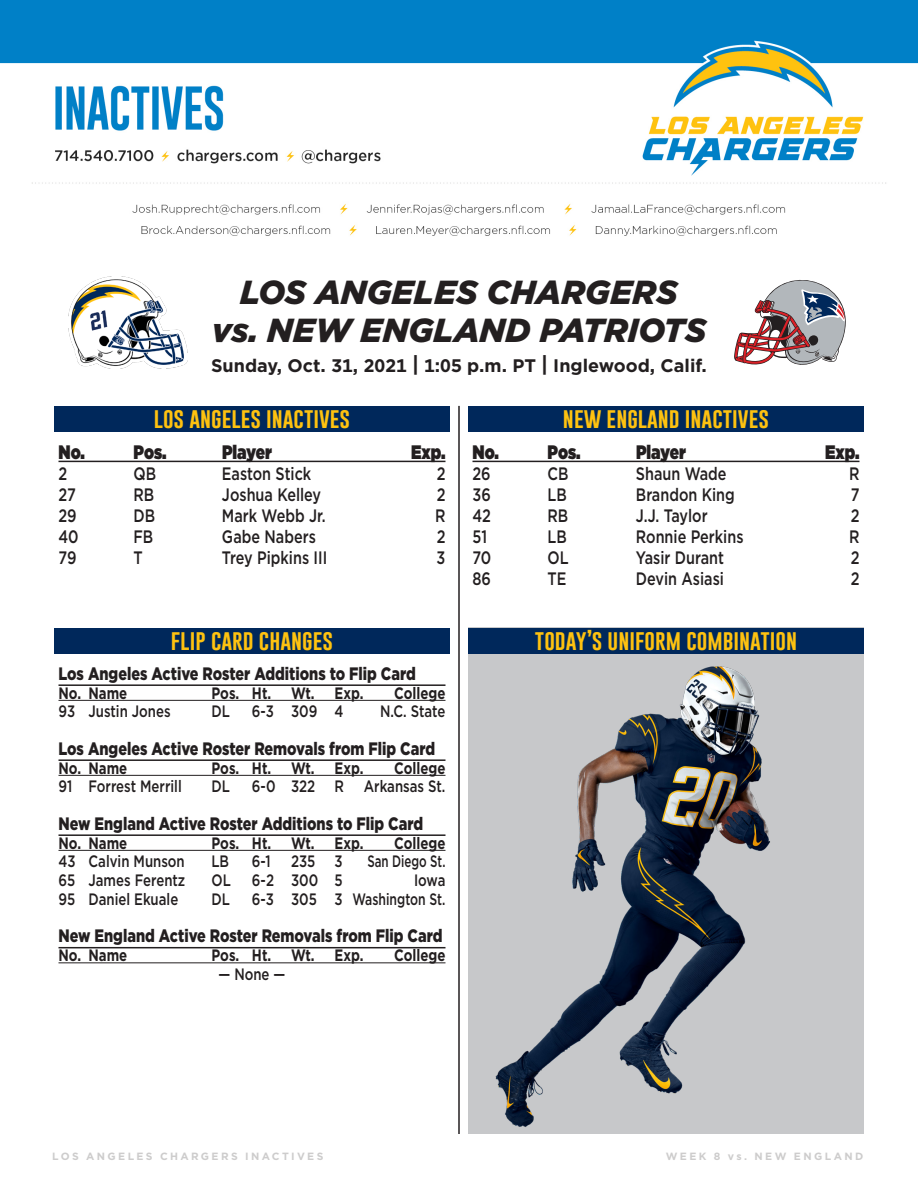
<style>
.page{position:relative;width:918px;height:1188px;background:#fff}
.page>*{position:absolute;margin:0;border:0;box-sizing:border-box;transform-origin:0 0}
.t1{font:italic 900 33.3px "Gotham";color:#231f20}
.t2{font:21px "Gobold";color:#fec210}
.t3{font:900 19.5px "Gotham";color:#231f20;scale:.8 1}
.t4{font:700 18.15px "Gotham";color:#231f20}
.t5{font:500 18px "Gotham";color:#231f20;scale:.8 1}
.t6{font:900 18px "Gotham";color:#231f20;scale:.8 1}
.t7{font:500 16.5px "Gotham";color:#231f20;scale:.8 1}
.t8{font:700 16.5px "Gotham";color:#231f20;scale:.8 1}
.t9{font:500 16.5px "Gotham";color:#231f20;scale:.7 1}
.t10{font:700 10.5px "Gotham";letter-spacing:.23em;color:#cdcccc}
.s1{font-size:21.15px}
</style>
<div class="page">
<img style="left:468px;top:654px;width:396px;height:475px">
<img style="left:0;top:0;width:918px;height:236px">
<img style="left:69px;top:277px;width:118px;height:91px">
<svg style="left:734px;top:279px;width:112px;height:86px"></svg>
<hr style="left:458px;top:406px;width:2px;height:728px;background:#231f20">
<div style="left:54px;top:406px;width:396px;height:26px;background:#00285b"></div>
<hr style="left:58px;top:461px;width:388px;height:1px;background:#231f20">
<div style="left:54px;top:628px;width:396px;height:26px;background:#00285b"></div>
<hr style="left:58px;top:684px;width:388px;height:2px;background:#231f20">
<hr style="left:58px;top:700px;width:388px;height:1px;background:#231f20">
<hr style="left:58px;top:759px;width:388px;height:2px;background:#231f20">
<hr style="left:58px;top:775px;width:388px;height:1px;background:#231f20">
<hr style="left:58px;top:834px;width:388px;height:2px;background:#231f20">
<hr style="left:58px;top:850px;width:388px;height:1px;background:#231f20">
<hr style="left:58px;top:947px;width:388px;height:1px;background:#231f20">
<hr style="left:58px;top:962px;width:388px;height:1px;background:#231f20">
<div style="left:468px;top:406px;width:396px;height:26px;background:#00285b"></div>
<hr style="left:472px;top:461px;width:388px;height:1px;background:#231f20">
<div style="left:468px;top:628px;width:396px;height:26px;background:#00285b"></div>
<p class="t1" style="left:240px;top:269px;width:439px">LOS ANGELES CHARGERS</p>
<p class="t1" style="left:212px;top:307px;width:496px">vs. NEW ENGLAND PATRIOTS</p>
<p class="t4" style="left:211px;top:354px;width:497px">Sunday, Oct. 31, 2021 <span class="s1">|</span> 1:05 p.m. PT <span class="s1">|</span> Inglewood, Calif.</p>
<p class="t2" style="left:154px;top:404px;width:198px">LOS ANGELES INACTIVES</p>
<p class="t2" style="left:563px;top:404px;width:207px">NEW ENGLAND INACTIVES</p>
<p class="t3" style="left:58px;top:438px;width:35px">No.</p>
<p class="t3" style="left:134px;top:438px;width:43px">Pos.</p>
<p class="t3" style="left:222px;top:438px;width:64px">Player</p>
<p class="t3" style="left:411px;top:438px;width:45px">Exp.</p>
<p class="t5" style="left:58px;top:462px;width:13px">2</p>
<p class="t5" style="left:133px;top:462px;width:30px">QB</p>
<p class="t5" style="left:222px;top:462px;width:113px">Easton Stick</p>
<p class="t5" style="left:437px;top:462px;width:13px">2</p>
<p class="t5" style="left:58px;top:483px;width:23px">27</p>
<p class="t5" style="left:133px;top:483px;width:28px">RB</p>
<p class="t5" style="left:222px;top:483px;width:126px">Joshua Kelley</p>
<p class="t5" style="left:437px;top:483px;width:13px">2</p>
<p class="t5" style="left:58px;top:504px;width:24px">29</p>
<p class="t5" style="left:133px;top:504px;width:29px">DB</p>
<p class="t5" style="left:222px;top:504px;width:131px">Mark Webb Jr.</p>
<p class="t5" style="left:435px;top:504px;width:15px">R</p>
<p class="t5" style="left:58px;top:525px;width:27px">40</p>
<p class="t5" style="left:133px;top:525px;width:26px">FB</p>
<p class="t5" style="left:222px;top:525px;width:119px">Gabe Nabers</p>
<p class="t5" style="left:437px;top:525px;width:13px">2</p>
<p class="t5" style="left:58px;top:546px;width:24px">79</p>
<p class="t5" style="left:133px;top:546px;width:13px">T</p>
<p class="t5" style="left:222px;top:546px;width:133px">Trey Pipkins III</p>
<p class="t5" style="left:437px;top:546px;width:13px">3</p>
<p class="t2" style="left:171px;top:626px;width:164px">FLIP CARD CHANGES</p>
<p class="t6" style="left:58px;top:661px;width:448px">Los Angeles Active Roster Additions to Flip Card</p>
<p class="t8" style="left:58px;top:682px;width:88px">No. Name</p>
<p class="t8" style="left:212px;top:682px;width:192px">Pos. Ht. Wt. Exp.</p>
<p class="t8" style="left:394px;top:682px;width:66px">College</p>
<p class="t7" style="left:58px;top:701px;width:142px">93 Justin Jones</p>
<p class="t7" style="left:212px;top:701px;width:25px">DL</p>
<p class="t7" style="left:252px;top:701px;width:116px">6-3 309 4</p>
<p class="t7" style="left:380px;top:701px;width:83px">N.C. State</p>
<p class="t6" style="left:58px;top:736px;width:472px">Los Angeles Active Roster Removals from Flip Card</p>
<p class="t8" style="left:58px;top:757px;width:88px">No. Name</p>
<p class="t8" style="left:212px;top:757px;width:192px">Pos. Ht. Wt. Exp.</p>
<p class="t8" style="left:394px;top:757px;width:66px">College</p>
<p class="t7" style="left:58px;top:776px;width:156px">91 Forrest Merrill</p>
<p class="t7" style="left:212px;top:776px;width:25px">DL</p>
<p class="t7" style="left:252px;top:776px;width:243px">6-0 322 R Arkansas St.</p>
<p class="t6" style="left:58px;top:811px;width:457px">New England Active Roster Additions to Flip Card</p>
<p class="t8" style="left:58px;top:832px;width:88px">No. Name</p>
<p class="t8" style="left:212px;top:832px;width:192px">Pos. Ht. Wt. Exp.</p>
<p class="t8" style="left:394px;top:832px;width:66px">College</p>
<p class="t7" style="left:58px;top:851px;width:159px">43 Calvin Munson</p>
<p class="t7" style="left:212px;top:851px;width:24px">LB</p>
<p class="t7" style="left:252px;top:851px;width:115px">6-1 235 3</p>
<p class="t9" style="left:367px;top:851px;width:113px">San Diego St.</p>
<p class="t7" style="left:58px;top:870px;width:160px">65 James Ferentz</p>
<p class="t7" style="left:212px;top:870px;width:26px">OL</p>
<p class="t7" style="left:252px;top:870px;width:115px">6-2 300 5</p>
<p class="t7" style="left:414px;top:870px;width:41px">Iowa</p>
<p class="t7" style="left:58px;top:888px;width:151px">95 Daniel Ekuale</p>
<p class="t7" style="left:212px;top:888px;width:25px">DL</p>
<p class="t7" style="left:252px;top:888px;width:243px">6-3 305 3 Washington St.</p>
<p class="t6" style="left:58px;top:924px;width:481px">New England Active Roster Removals from Flip Card</p>
<p class="t8" style="left:58px;top:944px;width:88px">No. Name</p>
<p class="t8" style="left:212px;top:944px;width:192px">Pos. Ht. Wt. Exp.</p>
<p class="t8" style="left:394px;top:944px;width:66px">College</p>
<p class="t7" style="left:219px;top:963px;width:85px">— None —</p>
<p class="t3" style="left:472px;top:438px;width:35px">No.</p>
<p class="t3" style="left:548px;top:438px;width:43px">Pos.</p>
<p class="t3" style="left:636px;top:438px;width:64px">Player</p>
<p class="t3" style="left:825px;top:438px;width:45px">Exp.</p>
<p class="t5" style="left:472px;top:462px;width:24px">26</p>
<p class="t5" style="left:547px;top:462px;width:28px">CB</p>
<p class="t5" style="left:636px;top:462px;width:115px">Shaun Wade</p>
<p class="t5" style="left:849px;top:462px;width:15px">R</p>
<p class="t5" style="left:472px;top:483px;width:24px">36</p>
<p class="t5" style="left:547px;top:483px;width:26px">LB</p>
<p class="t5" style="left:636px;top:483px;width:125px">Brandon King</p>
<p class="t5" style="left:851px;top:483px;width:12px">7</p>
<p class="t5" style="left:472px;top:504px;width:25px">42</p>
<p class="t5" style="left:547px;top:504px;width:28px">RB</p>
<p class="t5" style="left:636px;top:504px;width:91px">J.J. Taylor</p>
<p class="t5" style="left:851px;top:504px;width:13px">2</p>
<p class="t5" style="left:472px;top:525px;width:20px">51</p>
<p class="t5" style="left:547px;top:525px;width:26px">LB</p>
<p class="t5" style="left:636px;top:525px;width:136px">Ronnie Perkins</p>
<p class="t5" style="left:849px;top:525px;width:15px">R</p>
<p class="t5" style="left:472px;top:546px;width:25px">70</p>
<p class="t5" style="left:547px;top:546px;width:28px">OL</p>
<p class="t5" style="left:636px;top:546px;width:111px">Yasir Durant</p>
<p class="t5" style="left:851px;top:546px;width:13px">2</p>
<p class="t5" style="left:472px;top:567px;width:25px">86</p>
<p class="t5" style="left:547px;top:567px;width:25px">TE</p>
<p class="t5" style="left:636px;top:567px;width:112px">Devin Asiasi</p>
<p class="t5" style="left:851px;top:567px;width:13px">2</p>
<p class="t2" style="left:535px;top:626px;width:264px">TODAY’S UNIFORM COMBINATION</p>
<p class="t10" style="left:52px;top:1149px;width:273px">LOS ANGELES CHARGERS INACTIVES</p>
<p class="t10" style="left:666px;top:1149px;width:199px">WEEK 8 vs. NEW ENGLAND</p>
</div>
